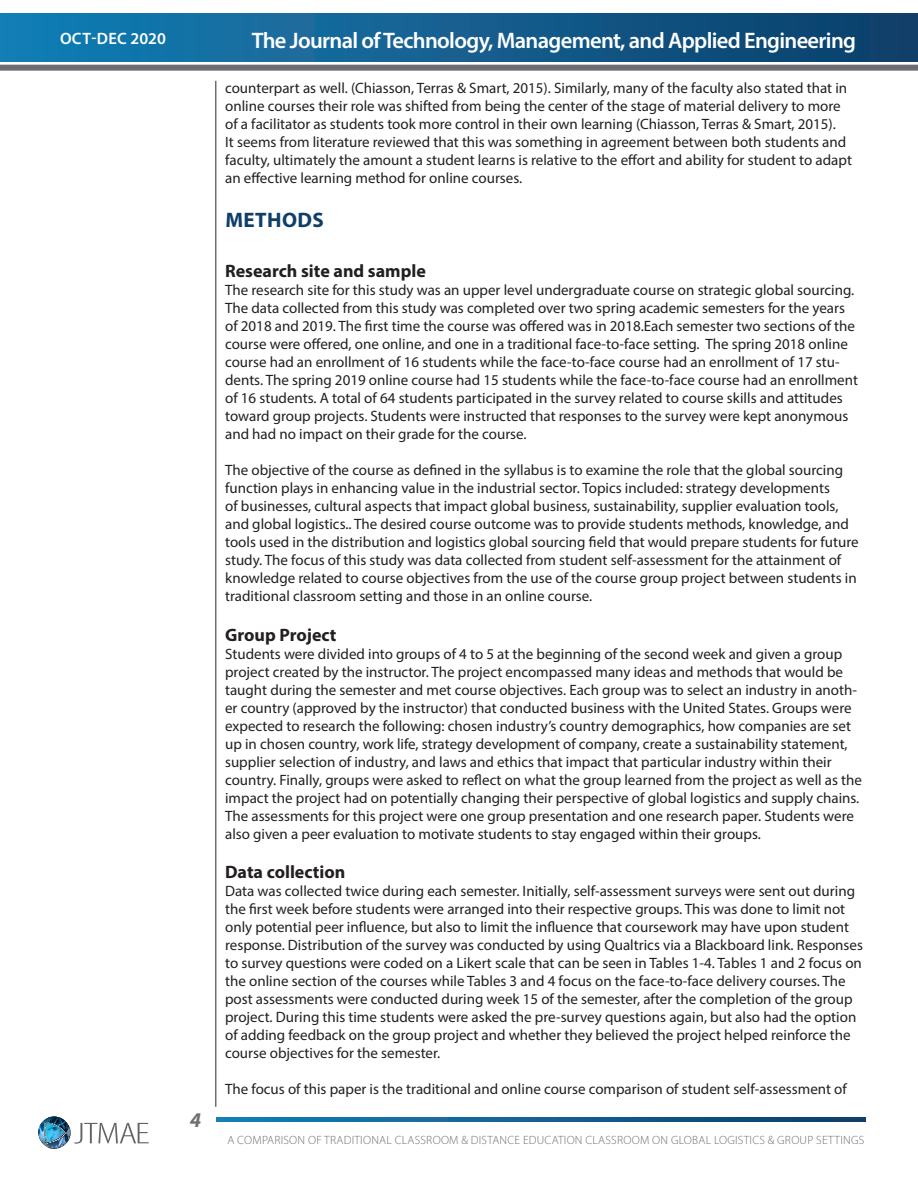
<style>
.page{position:relative;width:918px;height:1188px;background:#fff}
.page>*{position:absolute;margin:0;border:0;box-sizing:border-box;transform-origin:0 0}
.t1{font:600 22.5px "Myriad Pro";letter-spacing:-.03em;color:#fff}
.t2{font:700 21px "Myriad Pro";letter-spacing:.02em;color:#0e3f69}
.t3{font:italic 700 21px "Myriad Pro";color:#6d6f72}
.t4{font:700 18px "Myriad Pro";color:#231f20}
.t5{font:600 16.5px "Myriad Pro";letter-spacing:.02em;color:#fff}
.t6{font:15px/18px "Myriad Pro";color:#231f20}
.t7{font:300 12px "Myriad Pro";letter-spacing:.02em;color:#6d6f72}
</style>
<div class="page">
<div style="left:0;top:65px;width:918px;height:6px;background:#6d6e71"></div>
<svg style="left:216px;top:1117px;width:649px;height:5px;background:#115f90"></svg>
<div style="left:0;top:14px;width:918px;height:48px;background:linear-gradient(to right,#157fb6,#0e3e69)"></div>
<hr style="left:917px;top:14px;width:1px;height:48px;background:#113f69">
<hr style="left:215px;top:81px;width:1px;height:1026px;background:#6d6e71">
<svg style="left:38px;top:1117px;width:111px;height:31px"></svg>
<p class="t5" style="left:60px;top:28px;width:107px">OCT-DEC 2020</p>
<p class="t1" style="left:252px;top:27px;width:606px">The Journal of Technology, Management, and Applied Engineering</p>
<p class="t6" style="left:225px;top:79px;width:628px">counterpart as well. (Chiasson, Terras &amp; Smart, 2015). Similarly, many of the faculty also stated that in online courses their role was shifted from being the center of the stage of material delivery to more of a facilitator as students took more control in their own learning (Chiasson, Terras &amp; Smart, 2015).<br>It seems from literature reviewed that this was something in agreement between both students and faculty, ultimately the amount a student learns is relative to the effort and ability for student to adapt an effective learning method for online courses.</p>
<p class="t2" style="left:225px;top:206px;width:100px">METHODS</p>
<p class="t4" style="left:225px;top:259px;width:202px">Research site and sample</p>
<p class="t6" style="left:225px;top:281px;width:634px">The research site for this study was an upper level undergraduate course on strategic global sourcing.<br>The data collected from this study was completed over two spring academic semesters for the years of 2018 and 2019. The first time the course was offered was in 2018.Each semester two sections of the course were offered, one online, and one in a traditional face-to-face setting. The spring 2018 online course had an enrollment of 16 students while the face-to-face course had an enrollment of 17 stu&shy;dents. The spring 2019 online course had 15 students while the face-to-face course had an enrollment of 16 students. A total of 64 students participated in the survey related to course skills and attitudes toward group projects. Students were instructed that responses to the survey were kept anonymous and had no impact on their grade for the course.</p>
<p class="t6" style="left:225px;top:461px;width:635px">The objective of the course as defined in the syllabus is to examine the role that the global sourcing function plays in enhancing value in the industrial sector. Topics included: strategy developments<br>of businesses, cultural aspects that impact global business, sustainability, supplier evaluation tools, and global logistics.. The desired course outcome was to provide students methods, knowledge, and tools used in the distribution and logistics global sourcing field that would prepare students for future study. The focus of this study was data collected from student self-assessment for the attainment of knowledge related to course objectives from the use of the course group project between students in traditional classroom setting and those in an online course.</p>
<p class="t4" style="left:225px;top:623px;width:113px">Group Project</p>
<p class="t6" style="left:225px;top:644px;width:638px">Students were divided into groups of 4 to 5 at the beginning of the second week and given a group project created by the instructor. The project encompassed many ideas and methods that would be taught during the semester and met course objectives. Each group was to select an industry in anoth&shy;er country (approved by the instructor) that conducted business with the United States. Groups were expected to research the following: chosen industry’s country demographics, how companies are set up in chosen country, work life, strategy development of company, create a sustainability statement, supplier selection of industry, and laws and ethics that impact that particular industry within their country. Finally, groups were asked to reflect on what the group learned from the project as well as the impact the project had on potentially changing their perspective of global logistics and supply chains.<br>The assessments for this project were one group presentation and one research paper. Students were also given a peer evaluation to motivate students to stay engaged within their groups.</p>
<p class="t4" style="left:225px;top:860px;width:122px">Data collection</p>
<p class="t6" style="left:225px;top:882px;width:639px">Data was collected twice during each semester. Initially, self-assessment surveys were sent out during the first week before students were arranged into their respective groups. This was done to limit not only potential peer influence, but also to limit the influence that coursework may have upon student response. Distribution of the survey was conducted by using Qualtrics via a Blackboard link. Responses to survey questions were coded on a Likert scale that can be seen in Tables 1-4. Tables 1 and 2 focus on the online section of the courses while Tables 3 and 4 focus on the face-to-face delivery courses. The post assessments were conducted during week 15 of the semester, after the completion of the group project. During this time students were asked the pre-survey questions again, but also had the option of adding feedback on the group project and whether they believed the project helped reinforce the course objectives for the semester.</p>
<p class="t6" style="left:225px;top:1080px;width:623px">The focus of this paper is the traditional and online course comparison of student self-assessment of</p>
<p class="t3" style="left:190px;top:1106px;width:13px">4</p>
<p class="t7" style="left:227px;top:1134px;width:638px">A COMPARISON OF TRADITIONAL CLASSROOM &amp; DISTANCE EDUCATION CLASSROOM ON GLOBAL LOGISTICS &amp; GROUP SETTINGS</p>
</div>
